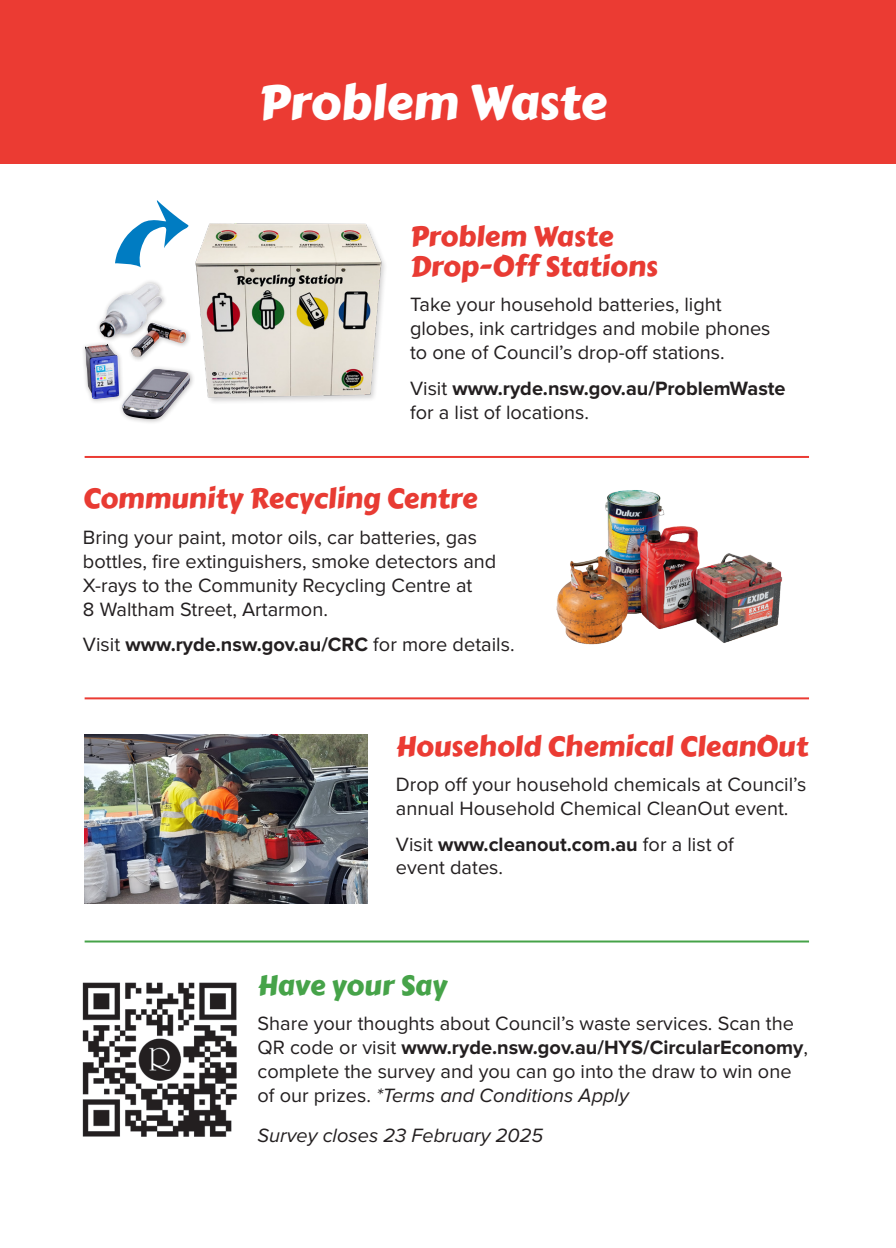
<style>
.page{position:relative;width:896px;height:1248px;background:#fff}
.page>*{position:absolute;margin:0;border:0;box-sizing:border-box;transform-origin:0 0}
.t1{font:48px "Carter One";letter-spacing:-.005em;color:#fff}
.t2{font:28px/30px "Carter One";color:#e83b33}
.t3{font:28px "Carter One";color:#eb3b33}
.t4{font:28px "Carter One";letter-spacing:-.005em;color:#46a349}
.t5{font:20px/24px "Proxima Nova";color:#231f20}
.t6{font:700 20px/24px "Proxima Nova";color:#231f20}
.t7{font:italic 20px "Proxima Nova";color:#231f20}
.s1{font-weight:400}
.s2{font-weight:700}
.s3{font-style:italic}
</style>
<div class="page">
<div style="left:0;top:0;width:896px;height:163px;background:#eb3b33"></div>
<img style="left:556px;top:490px;width:227px;height:155px">
<img style="left:85px;top:734px;width:282px;height:169px">
<hr style="left:85px;top:940px;width:724px;height:2px;background:#46a349">
<hr style="left:85px;top:697px;width:724px;height:2px;background:#eb3b33">
<hr style="left:85px;top:456px;width:724px;height:2px;background:#eb3b33">
<svg style="left:115px;top:200px;width:73px;height:67px"></svg>
<img style="left:188px;top:223px;width:196px;height:179px">
<div style="left:95px;top:279px;width:97px;height:83px;background:#fff"></div>
<img style="left:99px;top:283px;width:87px;height:57px">
<div style="left:81px;top:340px;width:114px;height:84px;background:#231f20;opacity:.3"></div>
<img style="left:85px;top:344px;width:105px;height:75px">
<img style="left:83px;top:982px;width:154px;height:155px">
<p class="t1" style="left:258px;top:66px;width:350px">Problem Waste</p>
<p class="t2" style="left:410px;top:222px;width:249px">Problem Waste<br>Drop-Off Stations</p>
<p class="t5" style="left:410px;top:293px;width:362px">Take your household batteries, light globes, ink cartridges and mobile phones to one of Council’s drop-off stations.</p>
<p class="t6" style="left:410px;top:377px;width:377px"><span class="s1">Visit</span> www.ryde.nsw.gov.au/ProblemWaste <span class="s1">for a list of locations.</span></p>
<p class="t2" style="left:83px;top:484px;width:396px">Community Recycling Centre</p>
<p class="t5" style="left:83px;top:525px;width:415px">Bring your paint, motor oils, car batteries, gas bottles, fire extinguishers, smoke detectors and X-rays to the Community Recycling Centre at<br>8 Waltham Street, Artarmon.</p>
<p class="t6" style="left:83px;top:633px;width:433px"><span class="s1">Visit</span> www.ryde.nsw.gov.au/CRC <span class="s1">for more details.</span></p>
<p class="t3" style="left:396px;top:725px;width:414px">Household Chemical CleanOut</p>
<p class="t5" style="left:396px;top:773px;width:412px">Drop off your household chemicals at Council’s annual Household Chemical CleanOut event.</p>
<p class="t5" style="left:396px;top:832px;width:339px">Visit <span class="s2">www.cleanout.com.au</span> for a list of event dates.</p>
<p class="t4" style="left:257px;top:963px;width:191px">Have your Say</p>
<p class="t5" style="left:257px;top:1011px;width:552px">Share your thoughts about Council’s waste services. Scan the QR code or visit <span class="s2">www.ryde.nsw.gov.au/HYS/CircularEconomy</span>, complete the survey and you can go into the draw to win one of our prizes. <span class="s3">*Terms and Conditions Apply</span></p>
<p class="t7" style="left:257px;top:1123px;width:287px">Survey closes 23 February 2025</p>
</div>
